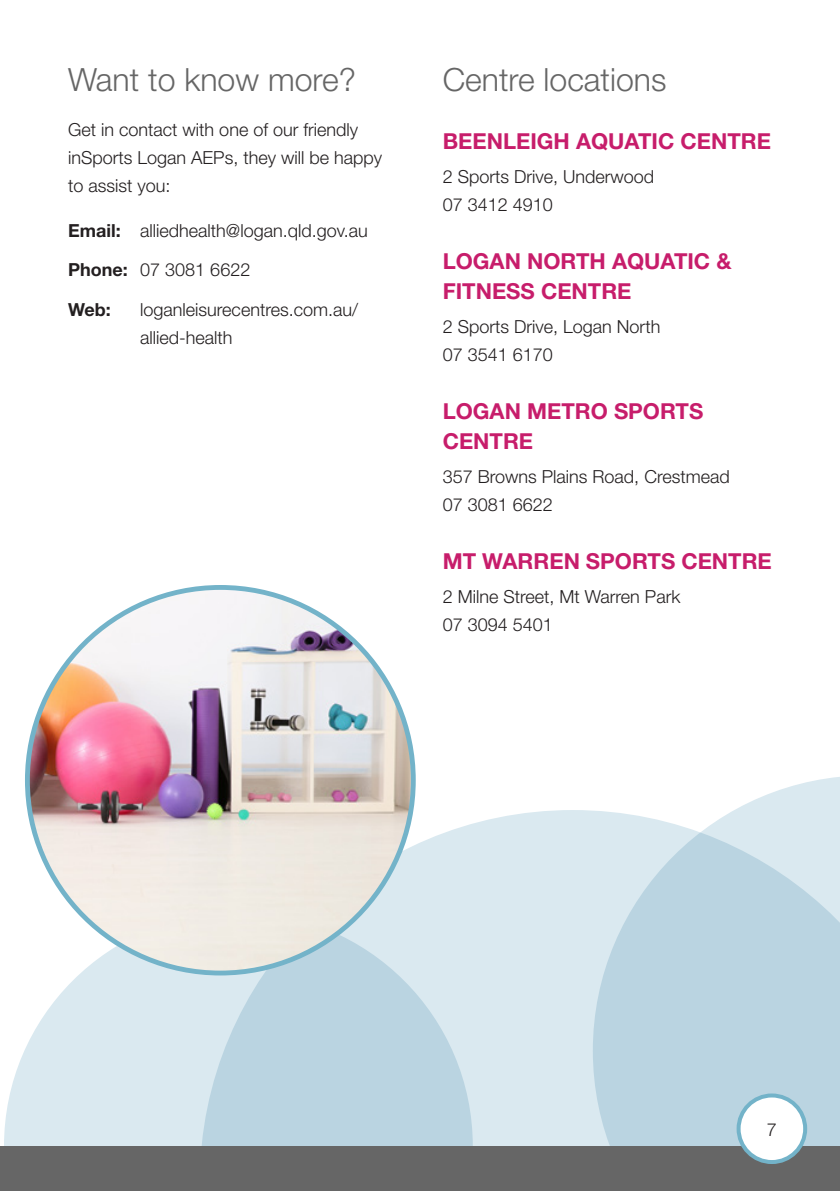
<style>
.page{position:relative;width:840px;height:1191px;background:#fff}
.page>*{position:absolute;margin:0;border:0;box-sizing:border-box;transform-origin:0 0}
.t1{font:300 32px "Helvetica Neue LT Std";color:#666}
.t2{font:700 22px/30px "Helvetica Neue LT Std";color:#c71d6b}
.body{font:300 18px/28px "Helvetica Neue LT Std";color:#231f20}
.body-2{font:700 18px "Helvetica Neue LT Std";color:#231f20}
.s1{font-weight:700}
</style>
<div class="page">
<svg style="left:4px;top:908px;width:192px;height:238px"></svg>
<svg style="left:196px;top:806px;width:392px;height:340px;background:#cde0ea"></svg>
<svg style="left:588px;top:777px;width:251px;height:369px;background:#c7dce6"></svg>
<img style="left:27px;top:587px;width:386px;height:386px;border-radius:193px">
<div style="left:0;top:1146px;width:839px;height:45px;background:#666"></div>
<div style="left:738px;top:1095px;width:66px;height:67px;background:#fff;border-radius:50%"></div>
<div style="left:736px;top:1093px;width:70px;height:71px;border:4px solid #73b3c9;border-radius:50%"></div>
<p class="t1" style="left:68px;top:60px;width:289px">Want to know more?</p>
<p class="body" style="left:68px;top:115px;width:315px">Get in contact with one of our friendly inSports Logan AEPs, they will be happy to assist you:</p>
<p class="body" style="left:68px;top:216px;width:301px"><span class="s1">Email:</span> alliedhealth@logan.qld.gov.au</p>
<p class="body" style="left:68px;top:255px;width:184px"><span class="s1">Phone:</span> 07 3081 6622</p>
<p class="body-2" style="left:68px;top:298px;width:44px">Web:</p>
<p class="body" style="left:140px;top:295px;width:219px">loganleisurecentres.com.au/ allied-health</p>
<p class="t1" style="left:442px;top:60px;width:225px">Centre locations</p>
<p class="t2" style="left:442px;top:126px;width:329px">BEENLEIGH AQUATIC CENTRE</p>
<p class="body" style="left:442px;top:162px;width:213px">2 Sports Drive, Underwood<br>07 3412 4910</p>
<p class="t2" style="left:442px;top:246px;width:290px">LOGAN NORTH AQUATIC &amp;<br>FITNESS CENTRE</p>
<p class="body" style="left:442px;top:312px;width:219px">2 Sports Drive, Logan North<br>07 3541 6170</p>
<p class="t2" style="left:442px;top:396px;width:262px">LOGAN METRO SPORTS<br>CENTRE</p>
<p class="body" style="left:442px;top:462px;width:288px">357 Browns Plains Road, Crestmead<br>07 3081 6622</p>
<p class="t2" style="left:442px;top:546px;width:330px">MT WARREN SPORTS CENTRE</p>
<p class="body" style="left:442px;top:582px;width:239px">2 Milne Street, Mt Warren Park<br>07 3094 5401</p>
<p class="body" style="left:766px;top:1115px;width:12px">7</p>
</div>
